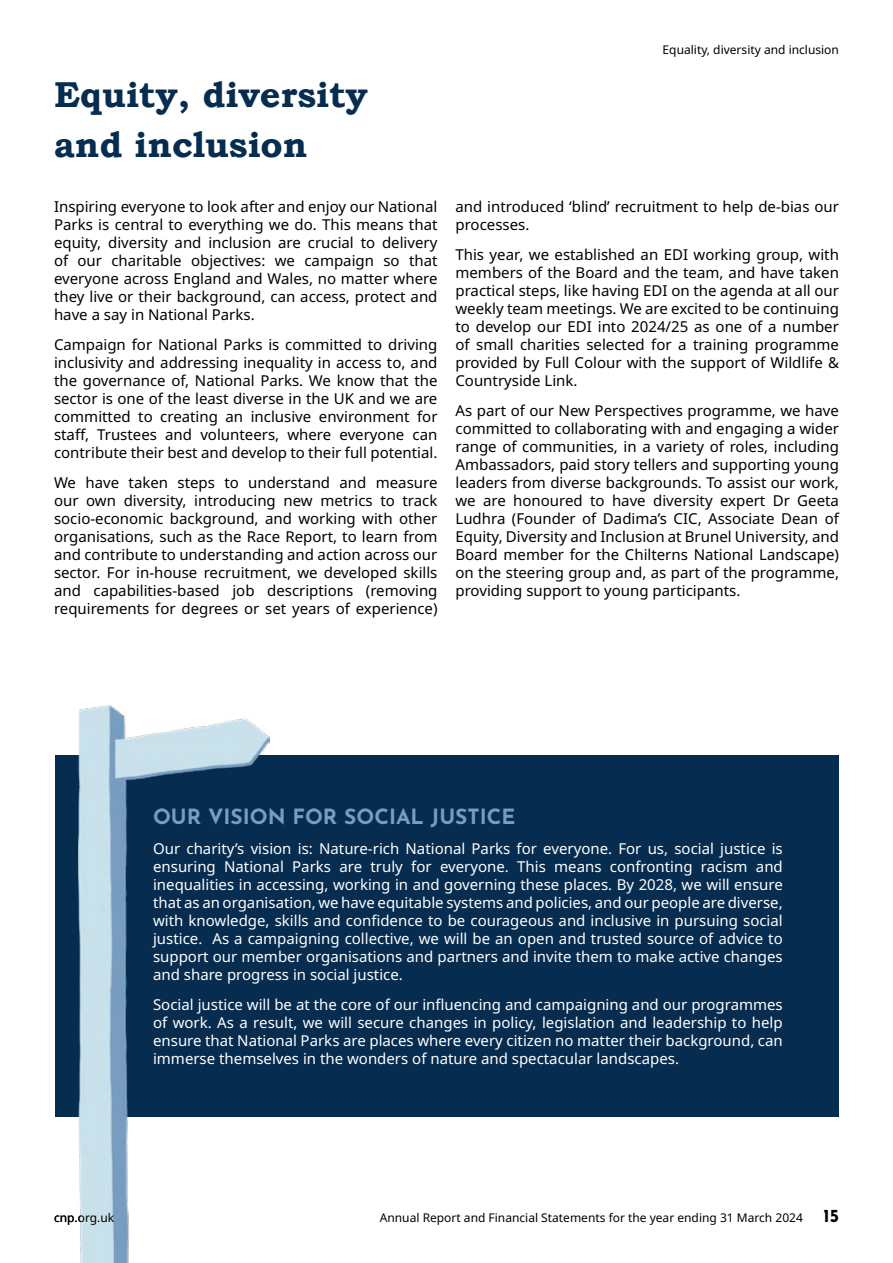
<style>
.page{position:relative;width:893px;height:1263px;background:#fff}
.page>*{position:absolute;margin:0;border:0;box-sizing:border-box;transform-origin:0 0}
.t1{font:700 36px/50.4px "Bookman Old Style";color:#062c50}
.t2{font:700 21px "Josefin Sans";color:#789dc1}
.t3{font:15px/18px "Noto Sans";color:#000;text-align:justify}
.t4{font:15px/18px "Noto Sans";color:#fff;text-align:justify}
.t5{font:12px "Noto Sans";color:#000}
.s1{font-family:"Josefin Sans";font-weight:700;font-size:18px}
</style>
<div class="page">
<div style="left:55px;top:755px;width:783px;height:361px;background:#062c50"></div>
<img style="left:78px;top:706px;width:191px;height:557px">
<h1 class="t1" style="left:54px;top:69px;width:315px">Equity, diversity and inclusion</h1>
<p class="t3" style="left:54px;top:198px;width:385px">Inspiring everyone to look after and enjoy our National Parks is central to everything we do. This means that equity, diversity and inclusion are crucial to delivery of our charitable objectives: we campaign so that everyone across England and Wales, no matter where they live or their background, can access, protect and have a say in National Parks.</p>
<p class="t3" style="left:54px;top:336px;width:385px">Campaign for National Parks is committed to driving inclusivity and addressing inequality in access to, and the governance of, National Parks. We know that the sector is one of the least diverse in the UK and we are committed to creating an inclusive environment for staff, Trustees and volunteers, where everyone can contribute their best and develop to their full potential.</p>
<p class="t3" style="left:54px;top:474px;width:385px">We have taken steps to understand and measure our own diversity, introducing new metrics to track socio-economic background, and working with other organisations, such as the Race Report, to learn from and contribute to understanding and action across our sector. For in-house recruitment, we developed skills and capabilities-based job descriptions (removing requirements for degrees or set years of experience)</p>
<p class="t5" style="left:663px;top:41px;width:178px">Equality, diversity and inclusion</p>
<p class="t3" style="left:455px;top:198px;width:385px">and introduced ‘blind’ recruitment to help de-bias our processes.</p>
<p class="t3" style="left:455px;top:246px;width:385px">This year, we established an EDI working group, with members of the Board and the team, and have taken practical steps, like having EDI on the agenda at all our weekly team meetings. We are excited to be continuing to develop our EDI into 2024/25 as one of a number of small charities selected for a training programme provided by Full Colour with the support of Wildlife &amp; Countryside Link.</p>
<p class="t3" style="left:455px;top:402px;width:385px">As part of our New Perspectives programme, we have committed to collaborating with and engaging a wider range of communities, in a variety of roles, including Ambassadors, paid story tellers and supporting young leaders from diverse backgrounds. To assist our work, we are honoured to have diversity expert Dr Geeta Ludhra (Founder of Dadima’s CIC, Associate Dean of Equity, Diversity and Inclusion at Brunel University, and Board member for the Chilterns National Landscape) on the steering group and, as part of the programme, providing support to young participants.</p>
<h2 class="t2" style="left:153px;top:798px;width:364px">OUR VISION FOR SOCIAL JUSTICE</h2>
<p class="t4" style="left:153px;top:840px;width:631px">Our charity’s vision is: Nature-rich National Parks for everyone. For us, social justice is ensuring National Parks are truly for everyone. This means confronting racism and inequalities in accessing, working in and governing these places. By 2028, we will ensure that as an organisation, we have equitable systems and policies, and our people are diverse, with knowledge, skills and confidence to be courageous and inclusive in pursuing social justice. As a campaigning collective, we will be an open and trusted source of advice to support our member organisations and partners and invite them to make active changes and share progress in social justice.</p>
<p class="t4" style="left:153px;top:996px;width:631px">Social justice will be at the core of our influencing and campaigning and our programmes of work. As a result, we will secure changes in policy, legislation and leadership to help ensure that National Parks are places where every citizen no matter their background, can immerse themselves in the wonders of nature and spectacular landscapes.</p>
<p class="t5" style="left:54px;top:1209px;width:62px">cnp.org.uk</p>
<p class="t5" style="left:380px;top:1209px;width:461px">Annual Report and Financial Statements for the year ending 31 March 2024 <span class="s1">15</span></p>
</div>
